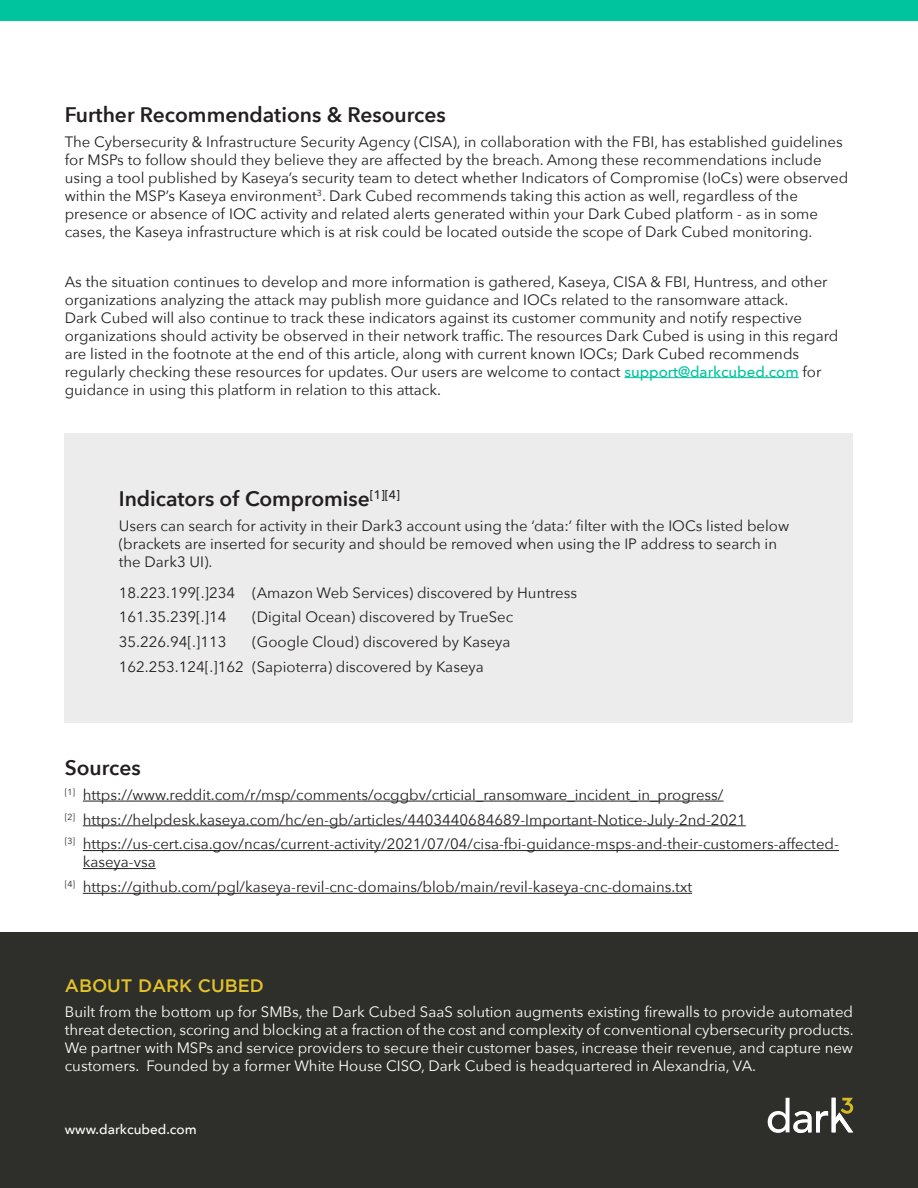
<style>
.page{position:relative;width:918px;height:1188px;background:#fff}
.page>*{position:absolute;margin:0;border:0;box-sizing:border-box;transform-origin:0 0}
.t1{font:600 21px "Avenir Next";color:#231f20}
.t2{font:500 18px "Gotham";color:#e3c229}
.t3{font:15px/18px "Avenir Next";color:#231f20}
.t4{font:15px/18px "Avenir Next";color:#fff;text-align:justify}
.t5{font:500 13.5px "Avenir Next";color:#fff}
.s1{font-weight:500;color:#00c49e}
</style>
<div class="page">
<hr style="left:624px;top:377px;width:175px;height:1px;background:#00c49e">
<hr style="left:83px;top:801px;width:641px;height:1px;background:#231f20">
<hr style="left:83px;top:825px;width:663px;height:1px;background:#231f20">
<hr style="left:83px;top:850px;width:756px;height:1px;background:#231f20">
<hr style="left:83px;top:868px;width:73px;height:1px;background:#231f20">
<hr style="left:83px;top:893px;width:609px;height:1px;background:#231f20">
<div style="left:0;top:0;width:918px;height:21px;background:#00c49e"></div>
<div style="left:65px;top:434px;width:788px;height:289px;background:#ececec"></div>
<div style="left:0;top:932px;width:918px;height:256px;background:#2e2e2b"></div>
<svg style="left:768px;top:1098px;width:85px;height:35px"></svg>
<p class="t1" style="left:65px;top:97px;width:382px">Further Recommendations &amp; Resources</p>
<p class="t3" style="left:65px;top:132px;width:785px">The Cybersecurity &amp; Infrastructure Security Agency (CISA), in collaboration with the FBI, has established guidelines for MSPs to follow should they believe they are affected by the breach. Among these recommendations include using a tool published by Kaseya’s security team to detect whether Indicators of Compromise (IoCs) were observed within the MSP’s Kaseya environment<sup>3</sup>. Dark Cubed recommends taking this action as well, regardless of the presence or absence of IOC activity and related alerts generated within your Dark Cubed platform - as in some cases, the Kaseya infrastructure which is at risk could be located outside the scope of Dark Cubed monitoring.</p>
<p class="t3" style="left:65px;top:272px;width:775px">As the situation continues to develop and more information is gathered, Kaseya, CISA &amp; FBI, Huntress, and other organizations analyzing the attack may publish more guidance and IOCs related to the ransomware attack.<br>Dark Cubed will also continue to track these indicators against its customer community and notify respective organizations should activity be observed in their network traffic. The resources Dark Cubed is using in this regard are listed in the footnote at the end of this article, along with current known IOCs; Dark Cubed recommends regularly checking these resources for updates. Our users are welcome to contact <span class="s1">support@darkcubed.com</span> for guidance in using this platform in relation to this attack.</p>
<p class="t1" style="left:119px;top:481px;width:283px">Indicators of Compromise<sup>[1][4]</sup></p>
<p class="t3" style="left:119px;top:516px;width:672px">Users can search for activity in their Dark3 account using the ‘data:’ filter with the IOCs listed below (brackets are inserted for security and should be removed when using the IP address to search in the Dark3 UI).</p>
<p class="t3" style="left:119px;top:583px;width:460px">18.223.199[.]234 (Amazon Web Services) discovered by Huntress</p>
<p class="t3" style="left:119px;top:607px;width:109px">161.35.239[.]14</p>
<p class="t3" style="left:252px;top:607px;width:263px">(Digital Ocean) discovered by TrueSec</p>
<p class="t3" style="left:119px;top:632px;width:109px">35.226.94[.]113</p>
<p class="t3" style="left:252px;top:632px;width:260px">(Google Cloud) discovered by Kaseya</p>
<p class="t3" style="left:119px;top:657px;width:367px">162.253.124[.]162 (Sapioterra) discovered by Kaseya</p>
<p class="t1" style="left:65px;top:750px;width:77px">Sources</p>
<p class="t3" style="left:65px;top:785px;width:660px"><sup>[1]</sup> https://www.reddit.com/r/msp/comments/ocggbv/crticial_ransomware_incident_in_progress/</p>
<p class="t3" style="left:65px;top:810px;width:682px"><sup>[2]</sup> https://helpdesk.kaseya.com/hc/en-gb/articles/4403440684689-Important-Notice-July-2nd-2021</p>
<p class="t3" style="left:83px;top:835px;width:758px;text-indent:-18px"><sup>[3]</sup> https://us-cert.cisa.gov/ncas/current-activity/2021/07/04/cisa-fbi-guidance-msps-and-their-customers-affected&shy;kaseya-vsa</p>
<p class="t3" style="left:65px;top:877px;width:629px"><sup>[4]</sup> https://github.com/pgl/kaseya-revil-cnc-domains/blob/main/revil-kaseya-cnc-domains.txt</p>
<p class="t2" style="left:65px;top:975px;width:201px">ABOUT DARK CUBED</p>
<p class="t4" style="left:65px;top:1002px;width:790px">Built from the bottom up for SMBs, the Dark Cubed SaaS solution augments existing firewalls to provide automated threat detection, scoring and blocking at a fraction of the cost and complexity of conventional cybersecurity products.<br>We partner with MSPs and service providers to secure their customer bases, increase their revenue, and capture new customers. Founded by a former White House CISO, Dark Cubed is headquartered in Alexandria, VA.</p>
<p class="t5" style="left:65px;top:1118px;width:134px">www.darkcubed.com</p>
</div>
